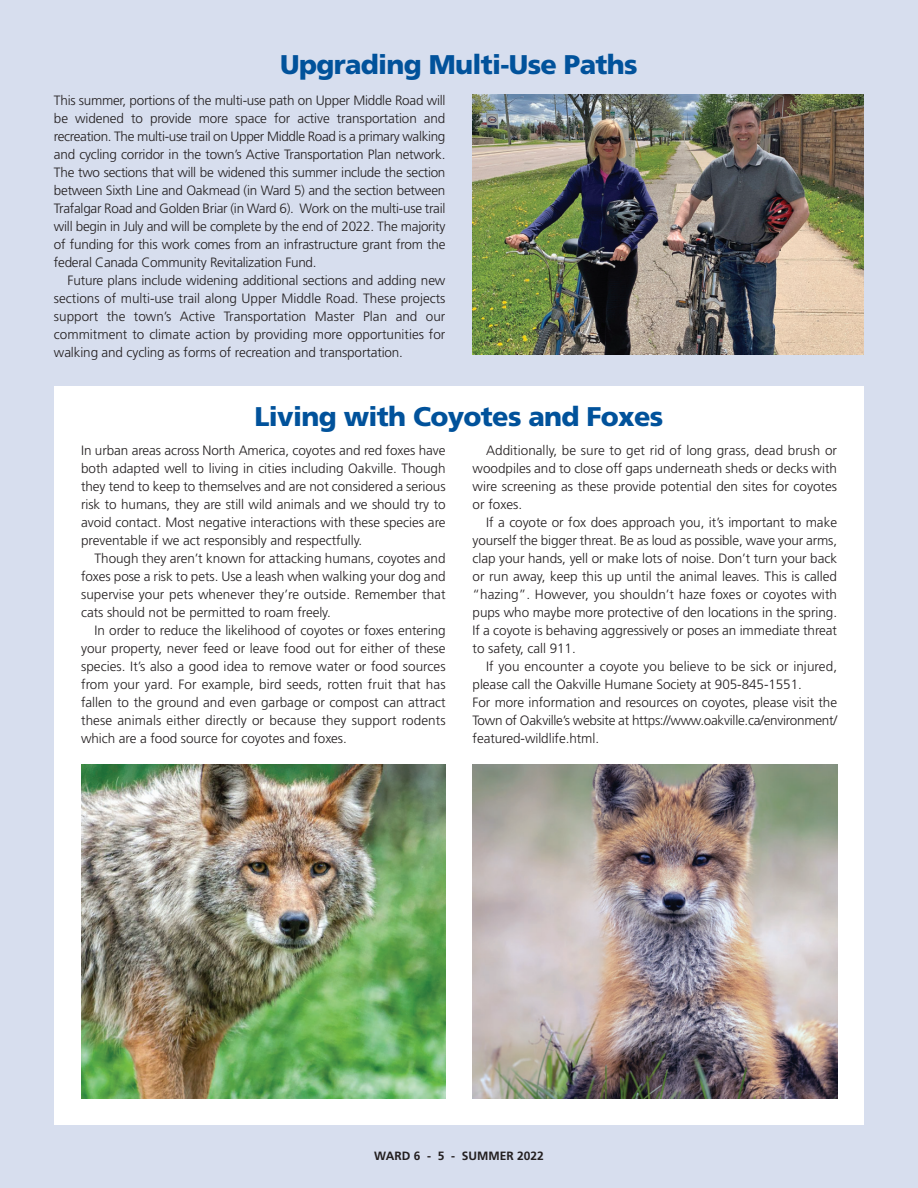
<style>
.page{position:relative;width:918px;height:1188px;background:#d7deee}
.page>*{position:absolute;margin:0;border:0;box-sizing:border-box;transform-origin:0 0}
.t1{font:900 27px "Frutiger";letter-spacing:-.025em;color:#01529b}
.t2{font:300 13.5px/18px "Frutiger";letter-spacing:-.005em;color:#231f20;text-align:justify}
.t3{font:700 12px "Frutiger";color:#231f20}
</style>
<div class="page">
<div style="left:54px;top:387px;width:810px;height:738px;background:#fff"></div>
<img style="left:81px;top:764px;width:364px;height:334px">
<img style="left:472px;top:94px;width:392px;height:261px">
<img style="left:473px;top:764px;width:364px;height:334px">
<p class="t1" style="left:280px;top:54px;width:359px">Upgrading Multi-Use Paths</p>
<p class="t2" style="left:54px;top:92px;width:393px">This summer, portions of the multi-use path on Upper Middle Road will be widened to provide more space for active transportation and recreation. The multi-use trail on Upper Middle Road is a primary walking and cycling corridor in the town’s Active Transportation Plan network.<br>The two sections that will be widened this summer include the section between Sixth Line and Oakmead (in Ward 5) and the section between Trafalgar Road and Golden Briar (in Ward 6). Work on the multi-use trail will begin in July and will be complete by the end of 2022. The majority of funding for this work comes from an infrastructure grant from the federal Canada Community Revitalization Fund.</p>
<p class="t2" style="left:54px;top:272px;width:393px;text-indent:14px">Future plans include widening additional sections and adding new sections of multi-use trail along Upper Middle Road. These projects support the town’s Active Transportation Master Plan and our commitment to climate action by providing more opportunities for walking and cycling as forms of recreation and transportation.</p>
<p class="t1" style="left:255px;top:406px;width:410px">Living with Coyotes and Foxes</p>
<p class="t2" style="left:81px;top:443px;width:366px">In urban areas across North America, coyotes and red foxes have both adapted well to living in cities including Oakville. Though they tend to keep to themselves and are not considered a serious risk to humans, they are still wild animals and we should try to avoid contact. Most negative interactions with these species are preventable if we act responsibly and respectfully.</p>
<p class="t2" style="left:81px;top:551px;width:366px;text-indent:14px">Though they aren’t known for attacking humans, coyotes and foxes pose a risk to pets. Use a leash when walking your dog and supervise your pets whenever they’re outside. Remember that cats should not be permitted to roam freely.</p>
<p class="t2" style="left:81px;top:623px;width:366px;text-indent:14px">In order to reduce the likelihood of coyotes or foxes entering your property, never feed or leave food out for either of these species. It’s also a good idea to remove water or food sources from your yard. For example, bird seeds, rotten fruit that has fallen to the ground and even garbage or compost can attract these animals either directly or because they support rodents which are a food source for coyotes and foxes.</p>
<p class="t2" style="left:473px;top:443px;width:366px;text-indent:14px">Additionally, be sure to get rid of long grass, dead brush or woodpiles and to close off gaps underneath sheds or decks with wire screening as these provide potential den sites for coyotes or foxes.</p>
<p class="t2" style="left:473px;top:515px;width:366px;text-indent:14px">If a coyote or fox does approach you, it’s important to make yourself the bigger threat. Be as loud as possible, wave your arms, clap your hands, yell or make lots of noise. Don’t turn your back or run away, keep this up until the animal leaves. This is called “hazing”. However, you shouldn’t haze foxes or coyotes with pups who maybe more protective of den locations in the spring.</p>
<p class="t2" style="left:473px;top:623px;width:366px">If a coyote is behaving aggressively or poses an immediate threat to safety, call 911.</p>
<p class="t2" style="left:473px;top:659px;width:366px;text-indent:14px">If you encounter a coyote you believe to be sick or injured, please call the Oakville Humane Society at 905-845-1551.</p>
<p class="t2" style="left:473px;top:695px;width:366px">For more information and resources on coyotes, please visit the Town of Oakville’s website at https://www.oakville.ca/environment/ featured-wildlife.html.</p>
<p class="t3" style="left:374px;top:1150px;width:171px">WARD 6 - 5 - SUMMER 2022</p>
</div>
